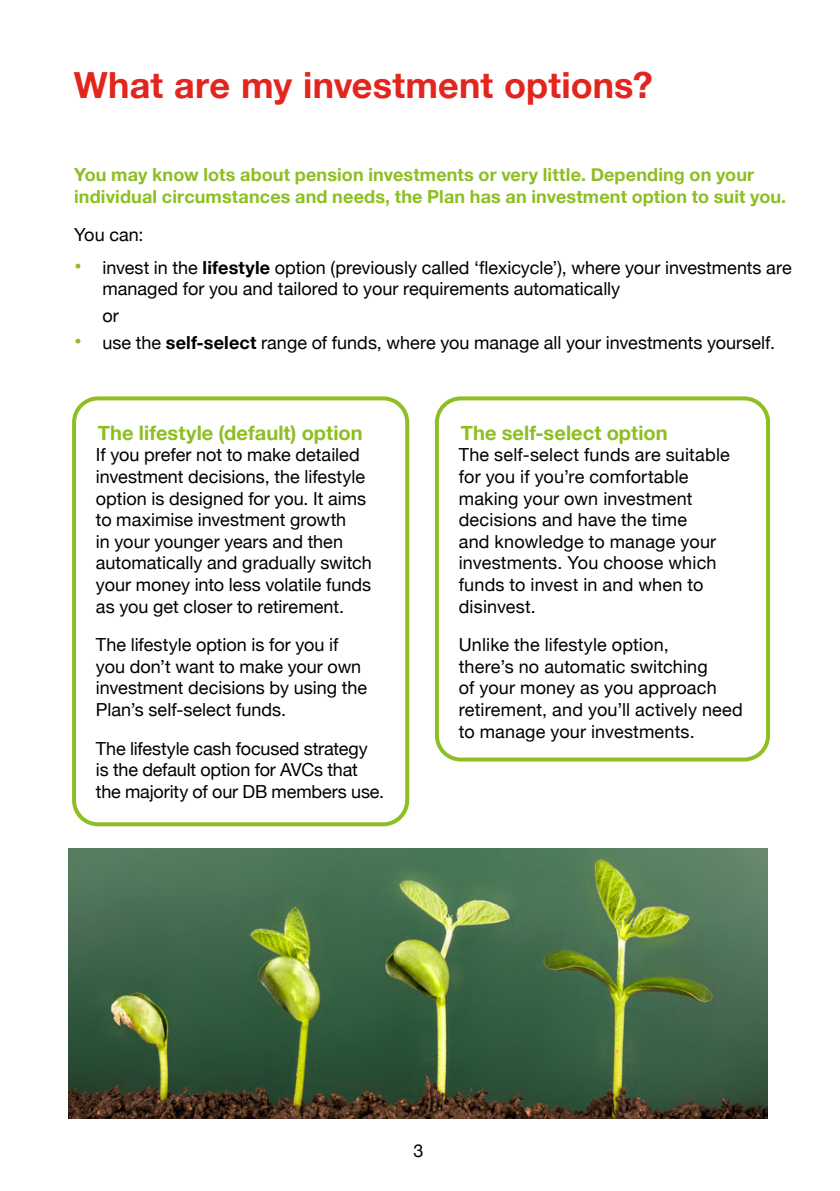
<style>
.page{position:relative;width:840px;height:1191px;background:#fff}
.page>*{position:absolute;margin:0;border:0;box-sizing:border-box;transform-origin:0 0}
.t1{font:700 36px "Helvetica Neue";letter-spacing:.005em;color:#e2251d}
.t2{font:700 20px "Helvetica Neue";letter-spacing:.005em;color:#8dbe22}
.t3{font:18px/21.6px "Helvetica Neue";color:#000}
.t4{font:700 18px/21.6px "Helvetica Neue";letter-spacing:.01em;color:#8dbe22}
.s1{font-size:22px;color:#8dbe22}
.s2{font-weight:700}
</style>
<div class="page">
<div style="left:72px;top:396px;width:337px;height:430px;border:4px solid #8dbe22;border-radius:24px"></div>
<div style="left:434px;top:396px;width:335px;height:365px;border:4px solid #8dbe22;border-radius:24px"></div>
<img style="left:69px;top:848px;width:697px;height:271px">
<h1 class="t1" style="left:74px;top:57px;width:580px">What are my investment options?</h1>
<p class="t4" style="left:74px;top:164px;width:713px">You may know lots about pension investments or very little. Depending on your individual circumstances and needs, the Plan has an investment option to suit you.</p>
<p class="t3" style="left:74px;top:225px;width:71px">You can:</p>
<p class="t3" style="left:102px;top:257px;width:690px;text-indent:-28px"><span class="s1">•</span> invest in the <span class="s2">lifestyle</span> option (previously called ‘flexicycle’), where your investments are managed for you and tailored to your requirements automatically</p>
<p class="t3" style="left:102px;top:306px;width:18px">or</p>
<p class="t3" style="left:74px;top:333px;width:702px"><span class="s1">•</span> use the <span class="s2">self-select</span> range of funds, where you manage all your investments yourself.</p>
<p class="t2" style="left:98px;top:417px;width:266px">The lifestyle (default) option</p>
<p class="t3" style="left:96px;top:445px;width:277px">If you prefer not to make detailed investment decisions, the lifestyle option is designed for you. It aims to maximise investment growth<br>in your younger years and then automatically and gradually switch your money into less volatile funds as you get closer to retirement.</p>
<p class="t3" style="left:96px;top:635px;width:272px">The lifestyle option is for you if you don’t want to make your own investment decisions by using the<br>Plan’s self-select funds.</p>
<p class="t3" style="left:96px;top:738px;width:289px">The lifestyle cash focused strategy is the default option for AVCs that the majority of our DB members use.</p>
<p class="t2" style="left:460px;top:417px;width:208px">The self-select option</p>
<p class="t3" style="left:458px;top:445px;width:272px">The self-select funds are suitable for you if you’re comfortable making your own investment decisions and have the time<br>and knowledge to manage your investments. You choose which funds to invest in and when to disinvest.</p>
<p class="t3" style="left:458px;top:635px;width:285px">Unlike the lifestyle option,<br>there’s no automatic switching<br>of your money as you approach retirement, and you’ll actively need to manage your investments.</p>
<p class="t3" style="left:413px;top:1141px;width:12px">3</p>
</div>
